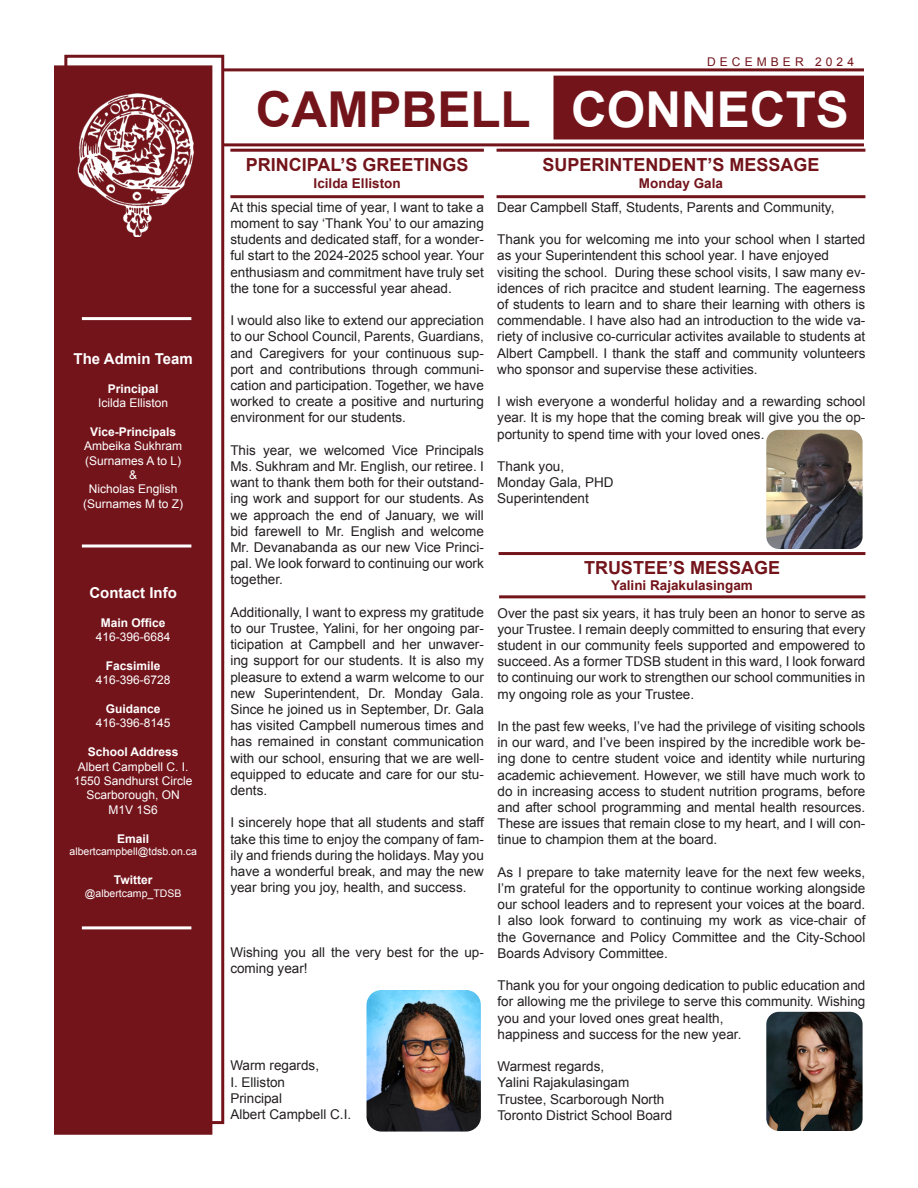
<style>
.page{position:relative;width:918px;height:1188px;background:#fff}
.page>*{position:absolute;margin:0;border:0;box-sizing:border-box;transform-origin:0 0}
.t1{font:700 49.5px "Arial";color:#73141b}
.t2{font:700 18px "Arial";color:#73141b}
.t3{font:700 15px "Arial";color:#fff}
.t4{font:13.5px/16.2px "Arial";color:#231f20;text-align:justify}
.t5{font:700 13.5px "Arial";color:#73141b}
.t6{font:12px "Arial";color:#fff}
.t7{font:700 12px "Arial";color:#fff}
.t8{font:12px "Arial";letter-spacing:.34em;color:#73141b}
.t9{font:10.5px "Arial";color:#fff}
.s1{color:#fff}
</style>
<div class="page">
<div style="left:64px;top:55px;width:160px;height:1069px;border:3px solid #73141b"></div>
<div style="left:54px;top:65px;width:158px;height:1070px;background:#73141b"></div>
<hr style="left:223px;top:68px;width:641px;height:3px;background:#73141b">
<hr style="left:223px;top:143px;width:641px;height:3px;background:#73141b">
<div style="left:554px;top:76px;width:310px;height:64px;background:#73141b;border:2px solid #73141b"></div>
<svg style="left:82px;top:544px;width:109px;height:4px"></svg>
<hr style="left:82px;top:926px;width:109px;height:3px;background:#fff">
<hr style="left:82px;top:317px;width:109px;height:3px;background:#fff">
<img style="left:77px;top:93px;width:117px;height:143px">
<hr style="left:230px;top:149px;width:254px;height:3px;background:#73141b">
<hr style="left:230px;top:195px;width:254px;height:3px;background:#73141b">
<img style="left:367px;top:990px;width:114px;height:142px">
<hr style="left:499px;top:552px;width:366px;height:3px;background:#73141b">
<img style="left:766px;top:1012px;width:97px;height:119px">
<hr style="left:497px;top:149px;width:368px;height:3px;background:#73141b">
<hr style="left:497px;top:195px;width:368px;height:3px;background:#73141b">
<img style="left:766px;top:430px;width:97px;height:119px">
<hr style="left:499px;top:595px;width:366px;height:3px;background:#73141b">
<p class="t3" style="left:74px;top:349px;width:121px">The Admin Team</p>
<p class="t7" style="left:108px;top:381px;width:52px">Principal</p>
<p class="t6" style="left:98px;top:395px;width:72px">Icilda Elliston</p>
<p class="t7" style="left:90px;top:424px;width:87px">Vice-Principals</p>
<p class="t6" style="left:84px;top:438px;width:100px">Ambeika Sukhram</p>
<p class="t6" style="left:85px;top:453px;width:98px">(Surnames A to L)</p>
<p class="t6" style="left:129px;top:467px;width:10px">&amp;</p>
<p class="t6" style="left:89px;top:481px;width:90px">Nicholas English</p>
<p class="t6" style="left:83px;top:496px;width:102px">(Surnames M to Z)</p>
<p class="t3" style="left:89px;top:583px;width:89px">Contact Info</p>
<p class="t7" style="left:101px;top:615px;width:66px">Main Office</p>
<p class="t6" style="left:96px;top:629px;width:76px">416-396-6684</p>
<p class="t7" style="left:106px;top:658px;width:56px">Facsimile</p>
<p class="t6" style="left:96px;top:672px;width:76px">416-396-6728</p>
<p class="t7" style="left:106px;top:701px;width:56px">Guidance</p>
<p class="t6" style="left:96px;top:715px;width:76px">416-396-8145</p>
<p class="t7" style="left:88px;top:744px;width:92px">School Address</p>
<p class="t6" style="left:78px;top:759px;width:112px">Albert Campbell C. I.</p>
<p class="t6" style="left:74px;top:773px;width:120px">1550 Sandhurst Circle</p>
<p class="t6" style="left:87px;top:787px;width:95px">Scarborough, ON</p>
<p class="t6" style="left:109px;top:802px;width:51px">M1V 1S6</p>
<p class="t7" style="left:117px;top:831px;width:34px">Email</p>
<p class="t9" style="left:70px;top:845px;width:129px">albertcampbell@tdsb.on.ca</p>
<p class="t7" style="left:114px;top:872px;width:40px">Twitter</p>
<p class="t9" style="left:85px;top:886px;width:98px">@albertcamp_TDSB</p>
<p class="t8" style="left:707px;top:54px;width:148px">DECEMBER 2024</p>
<p class="t1" style="left:256px;top:77px;width:595px">CAMPBELL <span class="s1">CONNECTS</span></p>
<p class="t2" style="left:246px;top:153px;width:224px">PRINCIPAL’S GREETINGS</p>
<p class="t5" style="left:314px;top:174px;width:89px">Icilda Elliston</p>
<p class="t4" style="left:230px;top:199px;width:255px">At this special time of year, I want to take a moment to say ‘Thank You’ to our amazing students and dedicated staff, for a wonder&shy;ful start to the 2024-2025 school year. Your enthusiasm and commitment have truly set the tone for a successful year ahead.</p>
<p class="t4" style="left:230px;top:312px;width:255px">I would also like to extend our appreciation to our School Council, Parents, Guardians, and Caregivers for your continuous sup&shy;port and contributions through communi&shy;cation and participation. Together, we have worked to create a positive and nurturing environment for our students.</p>
<p class="t4" style="left:230px;top:442px;width:255px">This year, we welcomed Vice Principals Ms. Sukhram and Mr. English, our retiree. I want to thank them both for their outstand&shy;ing work and support for our students. As we approach the end of January, we will bid farewell to Mr. English and welcome Mr. Devanabanda as our new Vice Princi&shy;pal. We look forward to continuing our work together.</p>
<p class="t4" style="left:230px;top:604px;width:255px">Additionally, I want to express my gratitude to our Trustee, Yalini, for her ongoing par&shy;ticipation at Campbell and her unwaver&shy;ing support for our students. It is also my pleasure to extend a warm welcome to our new Superintendent, Dr. Monday Gala.<br>Since he joined us in September, Dr. Gala has visited Campbell numerous times and has remained in constant communication with our school, ensuring that we are well&shy;equipped to educate and care for our stu&shy;dents.</p>
<p class="t4" style="left:230px;top:815px;width:255px">I sincerely hope that all students and staff take this time to enjoy the company of fam&shy;ily and friends during the holidays. May you have a wonderful break, and may the new year bring you joy, health, and success.</p>
<p class="t4" style="left:230px;top:944px;width:255px">Wishing you all the very best for the up&shy;coming year!</p>
<p class="t4" style="left:230px;top:1058px;width:90px">Warm regards,</p>
<p class="t4" style="left:230px;top:1074px;width:56px">I. Elliston</p>
<p class="t4" style="left:230px;top:1090px;width:53px">Principal</p>
<p class="t4" style="left:230px;top:1106px;width:122px">Albert Campbell C.I.</p>
<p class="t2" style="left:542px;top:153px;width:279px">SUPERINTENDENT’S MESSAGE</p>
<p class="t5" style="left:639px;top:174px;width:86px">Monday Gala</p>
<p class="t4" style="left:497px;top:199px;width:339px">Dear Campbell Staff, Students, Parents and Community,</p>
<p class="t4" style="left:497px;top:231px;width:370px">Thank you for welcoming me into your school when I started as your Superintendent this school year. I have enjoyed</p>
<p class="t4" style="left:497px;top:264px;width:370px">visiting the school. During these school visits, I saw many ev&shy;idences of rich pracitce and student learning. The eagerness of students to learn and to share their learning with others is commendable. I have also had an introduction to the wide va&shy;riety of inclusive co-curricular activites available to students at Albert Campbell. I thank the staff and community volunteers who sponsor and supervise these activities.</p>
<p class="t4" style="left:497px;top:393px;width:370px">I wish everyone a wonderful holiday and a rewarding school year. It is my hope that the coming break will give you the op&shy;portunity to spend time with your loved ones.</p>
<p class="t4" style="left:497px;top:458px;width:68px">Thank you,</p>
<p class="t4" style="left:497px;top:474px;width:118px">Monday Gala, PHD</p>
<p class="t4" style="left:497px;top:491px;width:93px">Superintendent</p>
<p class="t2" style="left:584px;top:555px;width:198px">TRUSTEE’S MESSAGE</p>
<p class="t5" style="left:611px;top:576px;width:143px">Yalini Rajakulasingam</p>
<p class="t4" style="left:498px;top:605px;width:369px">Over the past six years, it has truly been an honor to serve as your Trustee. I remain deeply committed to ensuring that every student in our community feels supported and empowered to succeed. As a former TDSB student in this ward, I look forward to continuing our work to strengthen our school communities in my ongoing role as your Trustee.</p>
<p class="t4" style="left:498px;top:718px;width:369px">In the past few weeks, I’ve had the privilege of visiting schools in our ward, and I’ve been inspired by the incredible work be&shy;ing done to centre student voice and identity while nurturing academic achievement. However, we still have much work to do in increasing access to student nutrition programs, before and after school programming and mental health resources.<br>These are issues that remain close to my heart, and I will con&shy;tinue to champion them at the board.</p>
<p class="t4" style="left:498px;top:864px;width:369px">As I prepare to take maternity leave for the next few weeks, I’m grateful for the opportunity to continue working alongside our school leaders and to represent your voices at the board.<br>I also look forward to continuing my work as vice-chair of the Governance and Policy Committee and the City-School Boards Advisory Committee.</p>
<p class="t4" style="left:498px;top:977px;width:369px">Thank you for your ongoing dedication to public education and for allowing me the privilege to serve this community. Wishing you and your loved ones great health,</p>
<p class="t4" style="left:498px;top:1026px;width:245px">happiness and success for the new year.</p>
<p class="t4" style="left:498px;top:1058px;width:108px">Warmest regards,</p>
<p class="t4" style="left:498px;top:1075px;width:133px">Yalini Rajakulasingam</p>
<p class="t4" style="left:498px;top:1091px;width:168px">Trustee, Scarborough North</p>
<p class="t4" style="left:498px;top:1107px;width:176px">Toronto District School Board</p>
</div>
